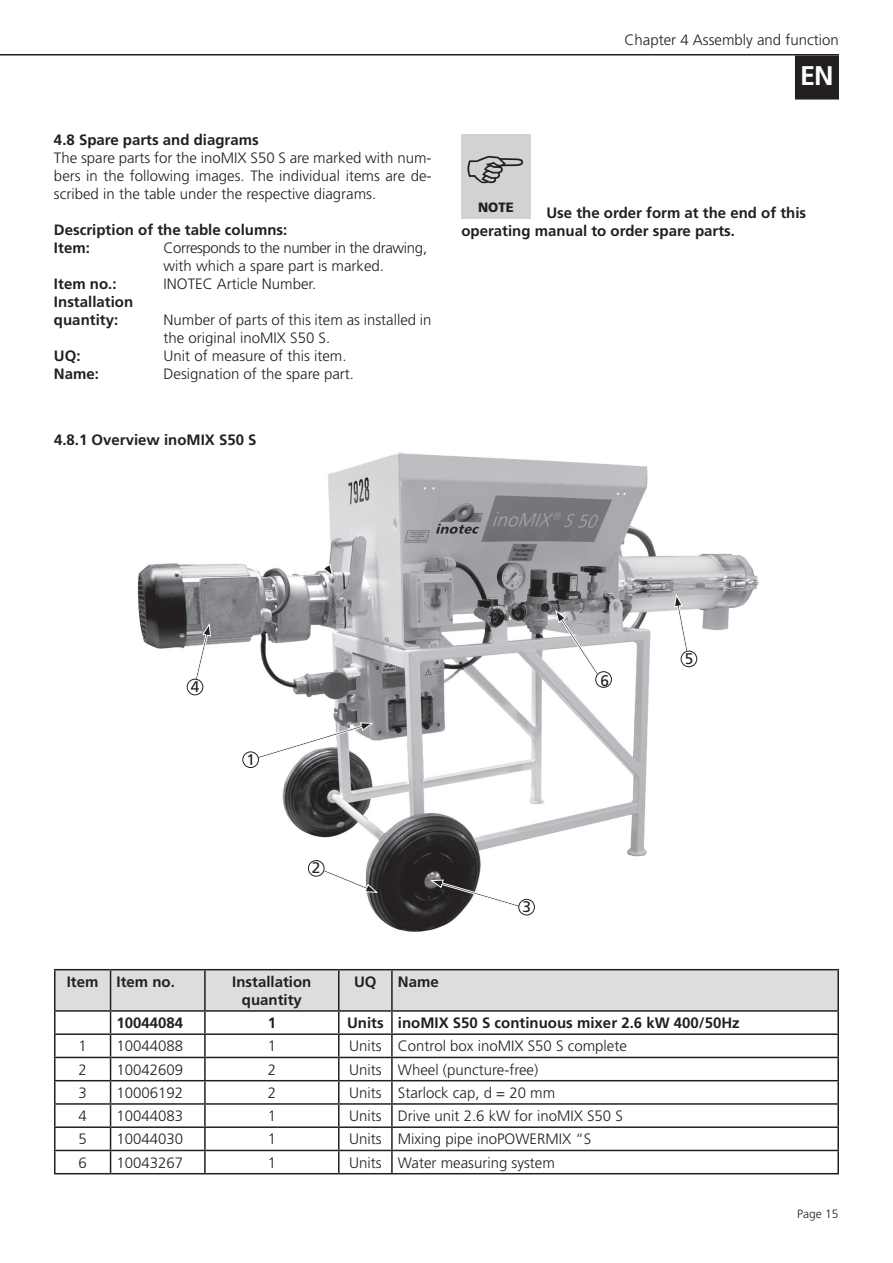
<style>
.page{position:relative;width:893px;height:1263px;background:#fff}
.page>*{position:absolute;margin:0;border:0;box-sizing:border-box;transform-origin:0 0}
.t1{font:700 27px "Frutiger LT Std";color:#fff}
.t2{font:15.45px "Frutiger LT Std";color:#231f20}
.t3{font:300 15px/18px "Frutiger LT Std";color:#231f20;text-align:justify}
.t4{font:700 15px/18px "Frutiger LT Std";color:#231f20}
.t5{font:300 15px/18px "Frutiger LT Std";letter-spacing:-.025em;color:#231f20}
.t6{font:900 13.5px "Frutiger LT Std";color:#231f20}
.t7{font:300 12px "Frutiger LT Std";color:#231f20}
</style>
<div class="page">
<hr style="left:0;top:54px;width:839px;height:2px;background:#231f20">
<div style="left:796px;top:57px;width:41px;height:41px;background:#231f20"></div>
<div style="left:795px;top:56px;width:44px;height:44px;border:3px solid #231f20"></div>
<div style="left:461px;top:134px;width:69px;height:84px;background:#d1d2d4"></div>
<img style="left:137px;top:452px;width:622px;height:480px">
<svg style="left:194px;top:622px;width:17px;height:59px"></svg>
<div style="left:187px;top:679px;width:16px;height:16px;border:1px solid #231f20;border-radius:50%"></div>
<svg style="left:322px;top:563px;width:12px;height:15px"></svg>
<svg style="left:256px;top:722px;width:118px;height:37px"></svg>
<div style="left:242px;top:751px;width:17px;height:17px;border:1px solid #231f20;border-radius:50%"></div>
<svg style="left:555px;top:609px;width:44px;height:67px"></svg>
<div style="left:595px;top:671px;width:17px;height:17px;border:1px solid #231f20;border-radius:50%"></div>
<svg style="left:674px;top:593px;width:15px;height:59px"></svg>
<div style="left:681px;top:651px;width:16px;height:16px;border:1px solid #231f20;border-radius:50%"></div>
<svg style="left:322px;top:869px;width:57px;height:24px"></svg>
<div style="left:308px;top:860px;width:17px;height:17px;border:1px solid #231f20;border-radius:50%"></div>
<svg style="left:429px;top:879px;width:91px;height:29px"></svg>
<div style="left:518px;top:899px;width:17px;height:16px;border:1px solid #231f20;border-radius:50%"></div>
<hr style="left:54px;top:969px;width:57px;height:1px;background:#231f20">
<hr style="left:54px;top:970px;width:2px;height:40px;background:#231f20">
<hr style="left:111px;top:969px;width:94px;height:1px;background:#231f20">
<hr style="left:205px;top:969px;width:134px;height:1px;background:#231f20">
<hr style="left:339px;top:969px;width:53px;height:1px;background:#231f20">
<hr style="left:392px;top:969px;width:447px;height:1px;background:#231f20">
<hr style="left:837px;top:970px;width:2px;height:40px;background:#231f20">
<hr style="left:54px;top:1010px;width:57px;height:2px;background:#231f20">
<hr style="left:54px;top:1012px;width:2px;height:21px;background:#231f20">
<hr style="left:392px;top:1010px;width:447px;height:2px;background:#231f20">
<hr style="left:837px;top:1012px;width:2px;height:21px;background:#231f20">
<hr style="left:54px;top:1033px;width:57px;height:2px;background:#231f20">
<hr style="left:54px;top:1035px;width:2px;height:22px;background:#231f20">
<hr style="left:392px;top:1033px;width:447px;height:2px;background:#231f20">
<hr style="left:837px;top:1035px;width:2px;height:22px;background:#231f20">
<hr style="left:54px;top:1057px;width:57px;height:1px;background:#231f20">
<hr style="left:54px;top:1058px;width:2px;height:22px;background:#231f20">
<hr style="left:392px;top:1057px;width:447px;height:1px;background:#231f20">
<hr style="left:837px;top:1058px;width:2px;height:22px;background:#231f20">
<hr style="left:54px;top:1080px;width:57px;height:1px;background:#231f20">
<hr style="left:54px;top:1081px;width:2px;height:22px;background:#231f20">
<hr style="left:392px;top:1080px;width:447px;height:1px;background:#231f20">
<hr style="left:837px;top:1081px;width:2px;height:22px;background:#231f20">
<hr style="left:54px;top:1103px;width:57px;height:2px;background:#231f20">
<hr style="left:54px;top:1105px;width:2px;height:21px;background:#231f20">
<hr style="left:392px;top:1103px;width:447px;height:2px;background:#231f20">
<hr style="left:837px;top:1105px;width:2px;height:21px;background:#231f20">
<hr style="left:54px;top:1126px;width:57px;height:2px;background:#231f20">
<hr style="left:54px;top:1128px;width:2px;height:22px;background:#231f20">
<hr style="left:392px;top:1126px;width:447px;height:2px;background:#231f20">
<hr style="left:837px;top:1128px;width:2px;height:22px;background:#231f20">
<hr style="left:54px;top:1150px;width:57px;height:1px;background:#231f20">
<hr style="left:54px;top:1151px;width:2px;height:22px;background:#231f20">
<svg style="left:55px;top:970px;width:783px;height:203px"></svg>
<hr style="left:392px;top:1150px;width:447px;height:1px;background:#231f20">
<hr style="left:391px;top:1151px;width:2px;height:22px;background:#231f20">
<hr style="left:837px;top:1151px;width:2px;height:22px;background:#231f20">
<hr style="left:54px;top:1173px;width:57px;height:1px;background:#231f20">
<hr style="left:111px;top:1173px;width:94px;height:1px;background:#231f20">
<hr style="left:205px;top:1173px;width:134px;height:1px;background:#231f20">
<hr style="left:339px;top:1173px;width:53px;height:1px;background:#231f20">
<hr style="left:392px;top:1173px;width:447px;height:1px;background:#231f20">
<p class="t3" style="left:624px;top:31px;width:216px">Chapter 4 Assembly and function</p>
<p class="t4" style="left:54px;top:131px;width:206px">4.8 Spare parts and diagrams</p>
<p class="t3" style="left:54px;top:149px;width:379px">The spare parts for the inoMIX S50 S are marked with num&shy;bers in the following images. The individual items are de&shy;scribed in the table under the respective diagrams.</p>
<p class="t4" style="left:54px;top:221px;width:235px">Description of the table columns:<br>Item:</p>
<p class="t5" style="left:163px;top:239px;width:265px">Corresponds to the number in the drawing, with which a spare part is marked.</p>
<p class="t4" style="left:54px;top:275px;width:64px">Item no.:</p>
<p class="t3" style="left:163px;top:275px;width:154px">INOTEC Article Number.</p>
<p class="t4" style="left:54px;top:293px;width:81px">Installation quantity:</p>
<p class="t3" style="left:163px;top:311px;width:270px">Number of parts of this item as installed in the original inoMIX S50 S.</p>
<p class="t4" style="left:54px;top:347px;width:28px">UQ:</p>
<p class="t3" style="left:163px;top:347px;width:185px">Unit of measure of this item.</p>
<p class="t4" style="left:54px;top:365px;width:47px">Name:</p>
<p class="t3" style="left:163px;top:365px;width:192px">Designation of the spare part.</p>
<p class="t4" style="left:54px;top:431px;width:204px">4.8.1 Overview inoMIX S50 S</p>
<h1 class="t1" style="left:800px;top:60px;width:35px">EN</h1>
<p class="t6" style="left:478px;top:199px;width:37px">NOTE</p>
<p class="t4" style="left:461px;top:204px;width:346px;text-indent:85px">Use the order form at the end of this operating manual to order spare parts.</p>
<p class="t2" style="left:191px;top:677px;width:10px">4</p>
<p class="t2" style="left:246px;top:750px;width:10px">1</p>
<p class="t2" style="left:312px;top:859px;width:10px">2</p>
<p class="t2" style="left:600px;top:671px;width:10px">6</p>
<p class="t2" style="left:685px;top:649px;width:10px">5</p>
<p class="t2" style="left:522px;top:898px;width:10px">3</p>
<p class="t4" style="left:67px;top:973px;width:110px">Item Item no.</p>
<p class="t4" style="left:232px;top:973px;width:81px;text-align:center">Installation quantity</p>
<p class="t4" style="left:354px;top:973px;width:24px">UQ</p>
<p class="t4" style="left:398px;top:973px;width:42px">Name</p>
<p class="t4" style="left:117px;top:1014px;width:68px">10044084</p>
<p class="t4" style="left:268px;top:1014px;width:10px">1</p>
<p class="t4" style="left:347px;top:1014px;width:394px">Units inoMIX S50 S continuous mixer 2.6 kW 400/50Hz</p>
<p class="t3" style="left:78px;top:1037px;width:10px">1</p>
<p class="t3" style="left:117px;top:1037px;width:68px">10044088</p>
<p class="t3" style="left:268px;top:1037px;width:10px">1</p>
<p class="t3" style="left:349px;top:1037px;width:279px">Units Control box inoMIX S50 S complete</p>
<p class="t3" style="left:78px;top:1061px;width:10px">2</p>
<p class="t3" style="left:117px;top:1061px;width:68px">10042609</p>
<p class="t3" style="left:268px;top:1061px;width:10px">2</p>
<p class="t3" style="left:349px;top:1061px;width:191px">Units Wheel (puncture-free)</p>
<p class="t3" style="left:78px;top:1084px;width:10px">3</p>
<p class="t3" style="left:117px;top:1084px;width:68px">10006192</p>
<p class="t3" style="left:268px;top:1084px;width:10px">2</p>
<p class="t3" style="left:349px;top:1084px;width:208px">Units Starlock cap, d = 20 mm</p>
<p class="t3" style="left:78px;top:1107px;width:10px">4</p>
<p class="t3" style="left:117px;top:1107px;width:68px">10044083</p>
<p class="t3" style="left:268px;top:1107px;width:10px">1</p>
<p class="t3" style="left:349px;top:1107px;width:275px">Units Drive unit 2.6 kW for inoMIX S50 S</p>
<p class="t3" style="left:78px;top:1130px;width:10px">5</p>
<p class="t3" style="left:117px;top:1130px;width:68px">10044030</p>
<p class="t3" style="left:268px;top:1130px;width:10px">1</p>
<p class="t3" style="left:349px;top:1130px;width:244px">Units Mixing pipe inoPOWERMIX “S</p>
<p class="t3" style="left:78px;top:1154px;width:10px">6</p>
<p class="t3" style="left:117px;top:1154px;width:68px">10043267</p>
<p class="t3" style="left:268px;top:1154px;width:10px">1</p>
<p class="t3" style="left:349px;top:1154px;width:207px">Units Water measuring system</p>
<p class="t7" style="left:797px;top:1207px;width:43px">Page 15</p>
</div>
